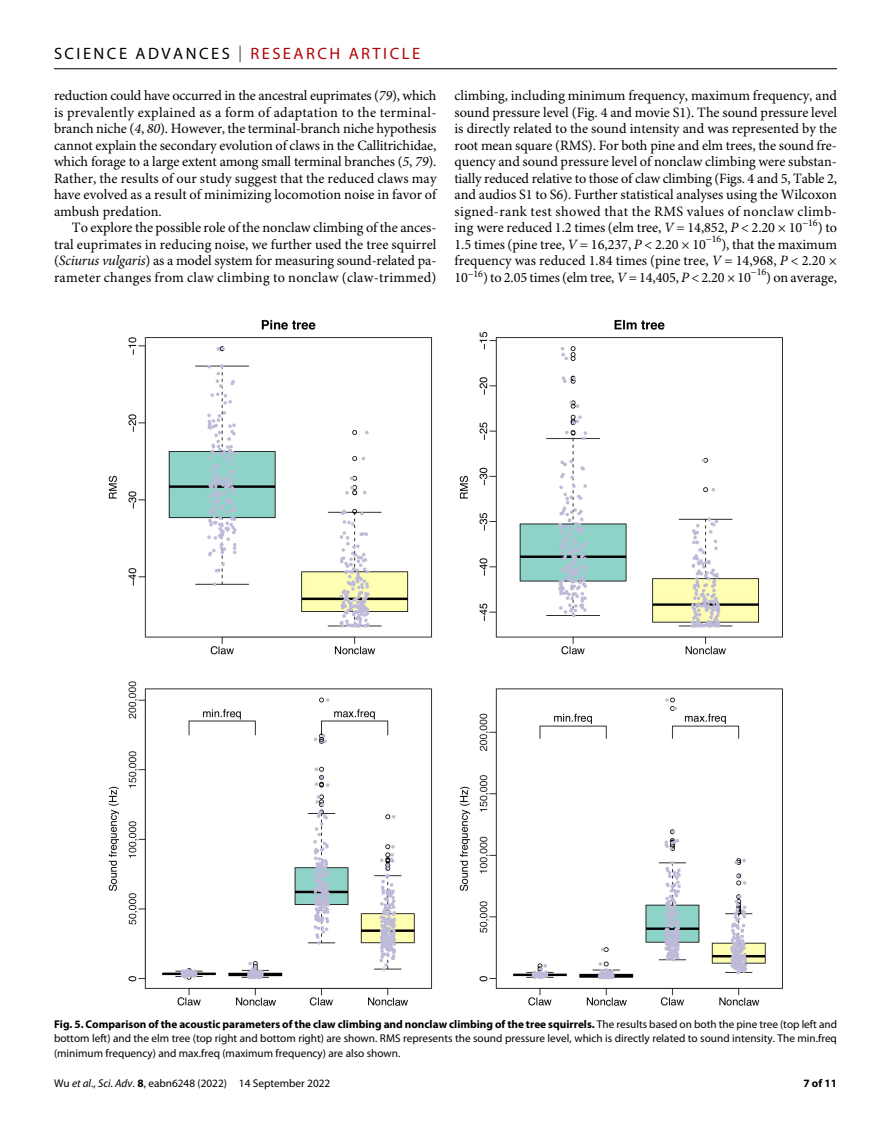
<style>
.page{position:relative;width:891px;height:1134px;background:#fff}
.page>*{position:absolute;margin:0;border:0;box-sizing:border-box;transform-origin:0 0}
.t1{font:16.5px "Myriad Pro";letter-spacing:.15em;color:#000}
.t2{font:14.25px/16.5px "Minion Pro";letter-spacing:.005em;color:#000;text-align:justify}
.t3{font:11.25px/15px "Myriad Pro";color:#000;text-align:justify}
.t4{font:700 11.25px "Myriad Pro";color:#000}
.s1{font-weight:300}
.s2{color:#b10508}
.s3{font-style:italic}
.s4{font-weight:700}
</style>
<div class="page">
<hr style="left:54px;top:68px;width:783px;height:1px;background:#000">
<img style="left:108px;top:320px;width:675px;height:686px">
<p class="t1" style="left:54px;top:41px;width:368px">SCIENCE ADVANCES <span class="s1">|</span> <span class="s2">RESEARCH ARTICLE</span></p>
<p class="t2" style="left:54px;top:89px;width:384px">reduction could have occurred in the ancestral euprimates (<span class="s3">79</span>), which is prevalently explained as a form of adaptation to the terminal&shy;branch niche (<span class="s3">4</span>, <span class="s3">80</span>). However, the terminal-branch niche hypothesis cannot explain the secondary evolution of claws in the Callitrichidae, which forage to a large extent among small terminal branches (<span class="s3">5</span>, <span class="s3">79</span>).<br>Rather, the results of our study suggest that the reduced claws may have evolved as a result of minimizing locomotion noise in favor of ambush predation.</p>
<p class="t2" style="left:54px;top:221px;width:384px;text-indent:18px">To explore the possible role of the nonclaw climbing of the ances&shy;tral euprimates in reducing noise, we further used the tree squirrel (<span class="s3">Sciurus vulgaris</span>) as a model system for measuring sound-related pa&shy;rameter changes from claw climbing to nonclaw (claw-trimmed)</p>
<p class="t2" style="left:454px;top:89px;width:384px">climbing, including minimum frequency, maximum frequency, and sound pressure level (Fig. 4 and movie S1). The sound pressure level is directly related to the sound intensity and was represented by the root mean square (RMS). For both pine and elm trees, the sound fre&shy;quency and sound pressure level of nonclaw climbing were substan&shy;tially reduced relative to those of claw climbing (Figs. 4 and 5, Table 2, and audios S1 to S6). Further statistical analyses using the Wilcoxon signed-rank test showed that the RMS values of nonclaw climb&shy;ing were reduced 1.2 times (elm tree, <span class="s3">V</span> = 14,852, <span class="s3">P</span> &lt; 2.20 × 10<sup>−16</sup>) to 1.5 times (pine tree, <span class="s3">V</span> = 16,237, <span class="s3">P</span> &lt; 2.20 × 10<sup>−16</sup>), that the maximum frequency was reduced 1.84 times (pine tree, <span class="s3">V</span> = 14,968, <span class="s3">P</span> &lt; 2.20 × 10<sup>−16</sup>) to 2.05 times (elm tree, <span class="s3">V</span> = 14,405, <span class="s3">P</span> &lt; 2.20 × 10<sup>−16</sup>) on average,</p>
<p class="t3" style="left:54px;top:1016px;width:785px"><span class="s4">Fig. 5. Comparison of the acoustic parameters of the claw climbing and nonclaw climbing of the tree squirrels.</span> The results based on both the pine tree (top left and bottom left) and the elm tree (top right and bottom right) are shown. RMS represents the sound pressure level, which is directly related to sound intensity. The min.freq (minimum frequency) and max.freq (maximum frequency) are also shown.</p>
<p class="t3" style="left:54px;top:1076px;width:278px">Wu <span class="s3">et al</span>., <span class="s3">Sci. Adv.</span> <span class="s4">8</span>, eabn6248 (2022) 14 September 2022</p>
<p class="t4" style="left:803px;top:1074px;width:35px">7 of 11</p>
</div>
